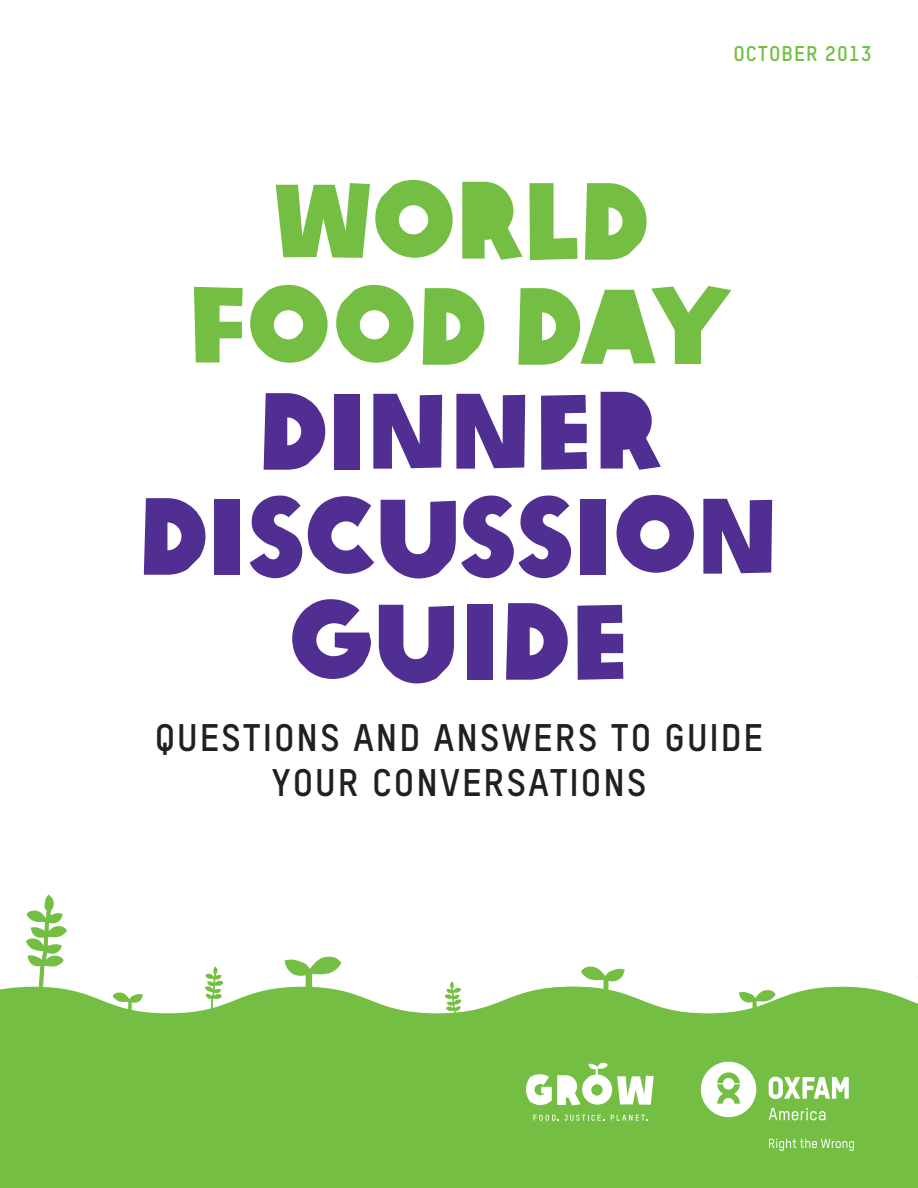
<style>
.page{position:relative;width:918px;height:1188px;background:#fff}
.page>*{position:absolute;margin:0;border:0;box-sizing:border-box;transform-origin:0 0}
.t1{font:105px/105px "Oxfam Global Headline";color:#502e92;text-align:center}
.t2{font:105px/105px "Oxfam Global Headline";color:#74bf43;text-align:center}
.t3{font:700 37.8px "Oxfam TSTARPRO";letter-spacing:.05em;color:#231f20}
.t4{font:700 21px "Oxfam TSTARPRO";letter-spacing:.05em;color:#74bf43}
</style>
<div class="page">
<div style="left:0;top:987px;width:527px;height:201px;background:#74bf43"></div>
<div style="left:527px;top:987px;width:391px;height:201px;background:#74bf43"></div>
<svg style="left:285px;top:956px;width:56px;height:37px"></svg>
<svg style="left:581px;top:966px;width:44px;height:28px"></svg>
<svg style="left:113px;top:992px;width:30px;height:20px"></svg>
<svg style="left:739px;top:990px;width:37px;height:23px"></svg>
<svg style="left:26px;top:895px;width:41px;height:105px"></svg>
<svg style="left:205px;top:967px;width:18px;height:47px"></svg>
<svg style="left:445px;top:981px;width:16px;height:44px"></svg>
<svg style="left:917px;top:977px;width:1px;height:40px"></svg>
<svg style="left:769px;top:1139px;width:85px;height:12px"></svg>
<svg style="left:701px;top:1062px;width:55px;height:55px"></svg>
<svg style="left:769px;top:1077px;width:80px;height:22px"></svg>
<svg style="left:769px;top:1108px;width:56px;height:12px"></svg>
<svg style="left:533px;top:1115px;width:71px;height:6px"></svg>
<svg style="left:611px;top:1115px;width:36px;height:6px"></svg>
<svg style="left:526px;top:1063px;width:128px;height:42px"></svg>
<p class="t4" style="left:733px;top:41px;width:140px">OCTOBER 2013</p>
<h1 class="t2" style="left:187px;top:159px;width:545px">WORLD<br>FOOD DAY</h1>
<h1 class="t1" style="left:138px;top:369px;width:644px">DINNER<br>DISCUSSION<br>GUIDE</h1>
<p class="t3" style="left:155px;top:715px;width:128px">QUESTIONS</p>
<p class="t3" style="left:353px;top:715px;width:23px">AND</p>
<p class="t3" style="left:433px;top:715px;width:25px">ANSWERS</p>
<p class="t3" style="left:611px;top:715px;width:74px">TO GUIDE</p>
<p class="t3" style="left:271px;top:760px;width:23px">YOUR</p>
<p class="t3" style="left:372px;top:760px;width:22px">CON</p>
<p class="t3" style="left:440px;top:760px;width:45px">VERSA</p>
<p class="t3" style="left:550px;top:760px;width:40px">TIONS</p>
</div>
